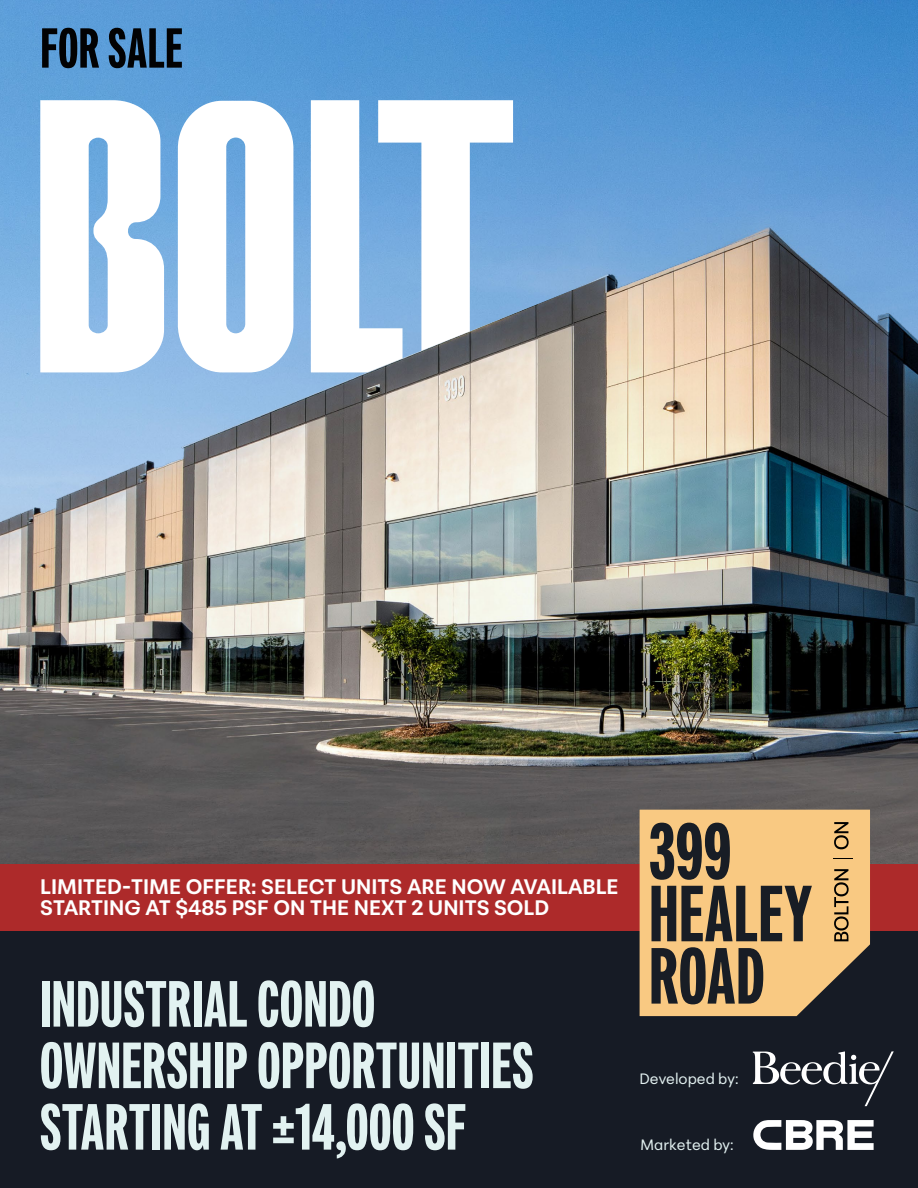
<style>
.page{position:relative;width:918px;height:1188px;background:#fff}
.page>*{position:absolute;margin:0;border:0;box-sizing:border-box;transform-origin:0 0}
.t1{font:800 66px/61.5px "Fairweather";color:#e2f2f1}
.t2{font:800 57px "Fairweather";color:#020203}
.t3{font:21px/21px "Peridot PE Variable";color:#fff}
.t4{font:15px "Peridot PE Variable";color:#e2f0f0}
</style>
<div class="page">
<img style="left:0;top:0;width:918px;height:152px">
<svg style="left:40px;top:100px;width:124px;height:52px"></svg>
<svg style="left:178px;top:101px;width:115px;height:51px"></svg>
<svg style="left:311px;top:100px;width:202px;height:52px"></svg>
<img style="left:0;top:152px;width:918px;height:712px">
<div style="left:0;top:888px;width:918px;height:300px;background:#161b25"></div>
<svg style="left:753px;top:1051px;width:141px;height:55px"></svg>
<svg style="left:753px;top:1120px;width:121px;height:30px"></svg>
<div style="left:0;top:864px;width:918px;height:67px;background:#ad2a2a"></div>
<svg style="left:640px;top:810px;width:230px;height:206px;background:#e0b678"></svg>
<svg style="left:650px;top:823px;width:80px;height:57px;background:#6e5f48"></svg>
<svg style="left:652px;top:886px;width:160px;height:55px;background:#7d6a4f"></svg>
<svg style="left:652px;top:947px;width:111px;height:57px"></svg>
<svg style="left:834px;top:869px;width:15px;height:72px"></svg>
<svg style="left:833px;top:859px;width:19px;height:1px"></svg>
<svg style="left:834px;top:822px;width:15px;height:27px"></svg>
<h2 class="t2" style="left:40px;top:16px;width:144px">FOR SALE</h2>
<p class="t3" style="left:40px;top:874px;width:580px">LIMITED-TIME OFFER: SELECT UNITS ARE NOW AVAILABLE<br>STARTING AT $485 PSF ON THE NEXT 2 UNITS SOLD</p>
<h1 class="t1" style="left:40px;top:974px;width:496px">INDUSTRIAL CONDO<br>OWNERSHIP OPPORTUNITIES<br>STARTING AT ±14,000 SF</h1>
<p class="t4" style="left:640px;top:1067px;width:100px">Developed by:</p>
<p class="t4" style="left:641px;top:1133px;width:94px">Marketed by:</p>
</div>
